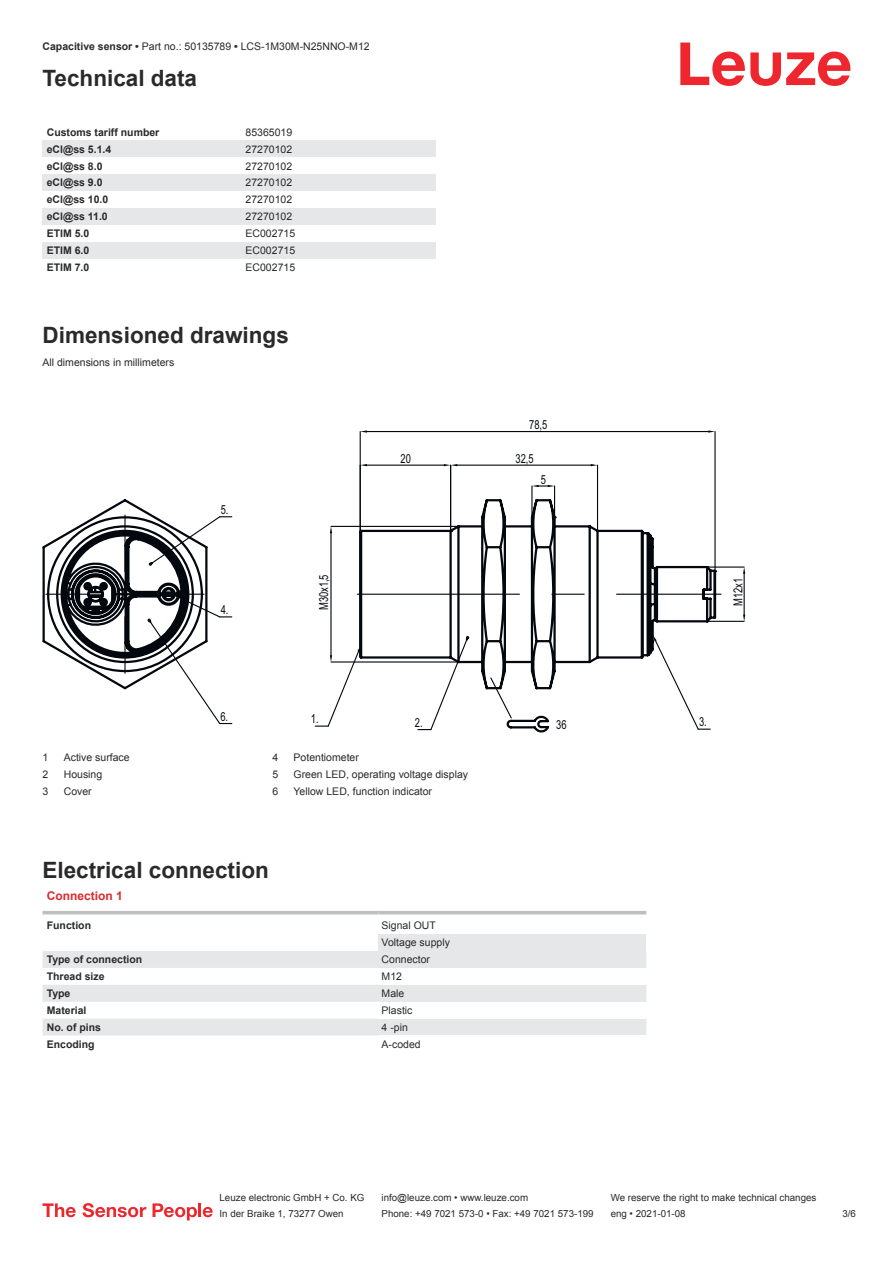
<style>
.page{position:relative;width:893px;height:1263px;background:#fff}
.page>*{position:absolute;margin:0;border:0;box-sizing:border-box;transform-origin:0 0}
.t1{font:700 22.5px "Arial";color:#2b292a}
.t2{font:12.45px "Arial";color:#03080e;scale:.75 1}
.t3{font:700 12px "Arial";color:#db2a30}
.t4{font:10.5px/17px "Arial";color:#2b292a}
.t5{font:700 10.5px "Arial";color:#2b292a}
.t6{font:9.75px "Arial";color:#2b292a}
.s1{font-weight:700}
</style>
<div class="page">
<svg style="left:680px;top:43px;width:170px;height:43px"></svg>
<div style="left:43px;top:140px;width:199px;height:17px;background:#e6e7e9"></div>
<div style="left:242px;top:140px;width:194px;height:17px;background:#e6e7e9"></div>
<div style="left:43px;top:174px;width:199px;height:17px;background:#e6e7e9"></div>
<div style="left:242px;top:174px;width:194px;height:17px;background:#e6e7e9"></div>
<div style="left:43px;top:208px;width:199px;height:17px;background:#e6e7e9"></div>
<div style="left:242px;top:208px;width:194px;height:17px;background:#e6e7e9"></div>
<div style="left:43px;top:242px;width:199px;height:17px;background:#e6e7e9"></div>
<div style="left:242px;top:242px;width:194px;height:17px;background:#e6e7e9"></div>
<svg style="left:43px;top:914px;width:603px;height:122px"></svg>
<svg style="left:43px;top:951px;width:335px;height:84px;fill:#e6e7e9"></svg>
<hr style="left:43px;top:911px;width:335px;height:3px;background:#bdbfc1">
<hr style="left:378px;top:911px;width:268px;height:3px;background:#bdbfc1">
<div style="left:378px;top:917px;width:268px;height:17px;background:#fff"></div>
<div style="left:378px;top:934px;width:268px;height:17px;background:#e6e7e9"></div>
<div style="left:378px;top:951px;width:268px;height:17px;background:#e6e7e9"></div>
<div style="left:378px;top:968px;width:268px;height:17px;background:#fff"></div>
<div style="left:378px;top:985px;width:268px;height:17px;background:#e6e7e9"></div>
<div style="left:378px;top:1002px;width:268px;height:16px;background:#fff"></div>
<div style="left:378px;top:1018px;width:268px;height:17px;background:#e6e7e9"></div>
<div style="left:378px;top:1035px;width:268px;height:17px;background:#fff"></div>
<svg style="left:43px;top:1203px;width:33px;height:14px"></svg>
<svg style="left:83px;top:1203px;width:63px;height:14px"></svg>
<svg style="left:153px;top:1203px;width:44px;height:17px"></svg>
<hr style="left:198px;top:1203px;width:3px;height:14px;background:#ed272d">
<svg style="left:203px;top:1207px;width:10px;height:10px"></svg>
<svg style="left:357px;top:497px;width:360px;height:235px"></svg>
<hr style="left:367px;top:465px;width:77px;height:1px;background:#03080e">
<svg style="left:361px;top:464px;width:6px;height:2px"></svg>
<hr style="left:360px;top:431px;width:1px;height:100px;background:#03080e">
<hr style="left:714px;top:431px;width:2px;height:140px;background:#03080e">
<hr style="left:367px;top:431px;width:341px;height:1px;background:#03080e">
<svg style="left:360px;top:430px;width:7px;height:3px"></svg>
<svg style="left:708px;top:430px;width:7px;height:3px"></svg>
<hr style="left:450px;top:465px;width:1px;height:66px;background:#03080e">
<hr style="left:597px;top:465px;width:1px;height:66px;background:#03080e">
<hr style="left:457px;top:465px;width:134px;height:1px;background:#03080e">
<svg style="left:444px;top:464px;width:13px;height:2px"></svg>
<hr style="left:331px;top:526px;width:127px;height:1px;background:#03080e">
<hr style="left:331px;top:661px;width:127px;height:1px;background:#03080e">
<hr style="left:330px;top:533px;width:2px;height:122px;background:#03080e">
<svg style="left:330px;top:526px;width:2px;height:7px"></svg>
<hr style="left:707px;top:566px;width:37px;height:2px;background:#03080e">
<hr style="left:707px;top:621px;width:37px;height:1px;background:#03080e">
<hr style="left:744px;top:574px;width:1px;height:40px;background:#03080e">
<svg style="left:743px;top:567px;width:2px;height:7px"></svg>
<svg style="left:743px;top:614px;width:2px;height:7px"></svg>
<hr style="left:531px;top:486px;width:1px;height:31px;background:#03080e">
<hr style="left:554px;top:486px;width:1px;height:31px;background:#03080e">
<svg style="left:532px;top:485px;width:23px;height:2px"></svg>
<svg style="left:357px;top:594px;width:364px;height:1px"></svg>
<svg style="left:315px;top:645px;width:46px;height:83px"></svg>
<svg style="left:418px;top:636px;width:51px;height:95px"></svg>
<svg style="left:653px;top:635px;width:57px;height:96px"></svg>
<svg style="left:43px;top:499px;width:189px;height:226px"></svg>
<hr style="left:124px;top:515px;width:2px;height:57px;background:#03080e">
<hr style="left:46px;top:594px;width:56px;height:1px;background:#03080e">
<hr style="left:124px;top:617px;width:2px;height:56px;background:#03080e">
<hr style="left:148px;top:594px;width:56px;height:1px;background:#03080e">
<p class="t4" style="left:43px;top:39px;width:329px"><span class="s1">Capacitive sensor •</span> Part no.: 50135789 <span class="s1">•</span> LCS-1M30M-N25NNO-M12</p>
<h1 class="t1" style="left:43px;top:69px;width:156px">Technical data</h1>
<p class="t5" style="left:47px;top:128px;width:114px">Customs tariff number</p>
<p class="t4" style="left:246px;top:125px;width:48px">85365019</p>
<p class="t5" style="left:47px;top:145px;width:66px">eCl@ss 5.1.4</p>
<p class="t4" style="left:246px;top:141px;width:48px">27270102</p>
<p class="t5" style="left:47px;top:162px;width:57px">eCl@ss 8.0</p>
<p class="t4" style="left:246px;top:158px;width:48px">27270102</p>
<p class="t5" style="left:47px;top:179px;width:57px">eCl@ss 9.0</p>
<p class="t4" style="left:246px;top:175px;width:48px">27270102</p>
<p class="t5" style="left:47px;top:195px;width:63px">eCl@ss 10.0</p>
<p class="t4" style="left:246px;top:192px;width:48px">27270102</p>
<p class="t5" style="left:47px;top:212px;width:63px">eCl@ss 11.0</p>
<p class="t4" style="left:246px;top:209px;width:48px">27270102</p>
<p class="t5" style="left:47px;top:229px;width:44px">ETIM 5.0</p>
<p class="t4" style="left:246px;top:226px;width:51px">EC002715</p>
<p class="t5" style="left:47px;top:246px;width:44px">ETIM 6.0</p>
<p class="t4" style="left:246px;top:243px;width:51px">EC002715</p>
<p class="t5" style="left:47px;top:263px;width:44px">ETIM 7.0</p>
<p class="t4" style="left:246px;top:260px;width:51px">EC002715</p>
<h1 class="t1" style="left:43px;top:326px;width:248px">Dimensioned drawings</h1>
<p class="t4" style="left:43px;top:354px;width:133px">All dimensions in millimeters</p>
<p class="t2" style="left:221px;top:505px;width:12px">5.</p>
<p class="t2" style="left:221px;top:605px;width:12px">4.</p>
<p class="t2" style="left:401px;top:454px;width:15px">20</p>
<p class="t2" style="left:529px;top:420px;width:26px">78,5</p>
<p class="t2" style="left:516px;top:454px;width:26px">32,5</p>
<p class="t2" style="left:541px;top:475px;width:8px">5</p>
<p class="t2" style="left:319px;top:610px;width:49px;rotate:-90deg">M30x1,5</p>
<p class="t2" style="left:733px;top:606px;width:39px;rotate:-90deg">M12x1</p>
<p class="t2" style="left:220px;top:712px;width:12px">6.</p>
<p class="t2" style="left:311px;top:714px;width:12px">1.</p>
<p class="t2" style="left:415px;top:717px;width:12px">2.</p>
<p class="t2" style="left:699px;top:717px;width:12px">3.</p>
<p class="t2" style="left:556px;top:720px;width:15px">36</p>
<p class="t4" style="left:43px;top:750px;width:7px">1</p>
<p class="t4" style="left:64px;top:750px;width:67px">Active surface</p>
<p class="t4" style="left:43px;top:767px;width:7px">2</p>
<p class="t4" style="left:64px;top:767px;width:40px">Housing</p>
<p class="t4" style="left:43px;top:784px;width:7px">3</p>
<p class="t4" style="left:64px;top:784px;width:30px">Cover</p>
<p class="t4" style="left:272px;top:750px;width:7px">4</p>
<p class="t4" style="left:294px;top:750px;width:67px">Potentiometer</p>
<p class="t4" style="left:272px;top:767px;width:7px">5</p>
<p class="t4" style="left:294px;top:767px;width:176px">Green LED, operating voltage display</p>
<p class="t4" style="left:272px;top:784px;width:7px">6</p>
<p class="t4" style="left:294px;top:784px;width:140px">Yellow LED, function indicator</p>
<h1 class="t1" style="left:43px;top:861px;width:228px">Electrical connection</h1>
<p class="t3" style="left:47px;top:891px;width:78px">Connection 1</p>
<p class="t5" style="left:47px;top:921px;width:46px">Function</p>
<p class="t4" style="left:382px;top:918px;width:70px">Signal OUT<br>Voltage supply</p>
<p class="t5" style="left:47px;top:955px;width:97px">Type of connection</p>
<p class="t4" style="left:382px;top:952px;width:50px">Connector</p>
<p class="t5" style="left:47px;top:972px;width:59px">Thread size</p>
<p class="t4" style="left:382px;top:969px;width:22px">M12</p>
<p class="t5" style="left:47px;top:989px;width:25px">Type</p>
<p class="t4" style="left:382px;top:986px;width:24px">Male</p>
<p class="t5" style="left:47px;top:1006px;width:41px">Material</p>
<p class="t4" style="left:382px;top:1003px;width:32px">Plastic</p>
<p class="t5" style="left:47px;top:1023px;width:56px">No. of pins</p>
<p class="t4" style="left:382px;top:1019px;width:28px">4 -pin</p>
<p class="t5" style="left:47px;top:1040px;width:49px">Encoding</p>
<p class="t4" style="left:382px;top:1036px;width:41px">A-coded</p>
<p class="t6" style="left:220px;top:1194px;width:146px">Leuze electronic GmbH + Co. KG</p>
<p class="t6" style="left:381px;top:1194px;width:148px">info@leuze.com • www.leuze.com</p>
<p class="t6" style="left:611px;top:1194px;width:207px">We reserve the right to make technical changes</p>
<p class="t6" style="left:220px;top:1210px;width:126px">In der Braike 1, 73277 Owen</p>
<p class="t6" style="left:381px;top:1210px;width:214px">Phone: +49 7021 573-0 • Fax: +49 7021 573-199</p>
<p class="t6" style="left:611px;top:1210px;width:76px">eng • 2021-01-08</p>
<p class="t6" style="left:842px;top:1210px;width:15px">3 /6</p>
</div>
